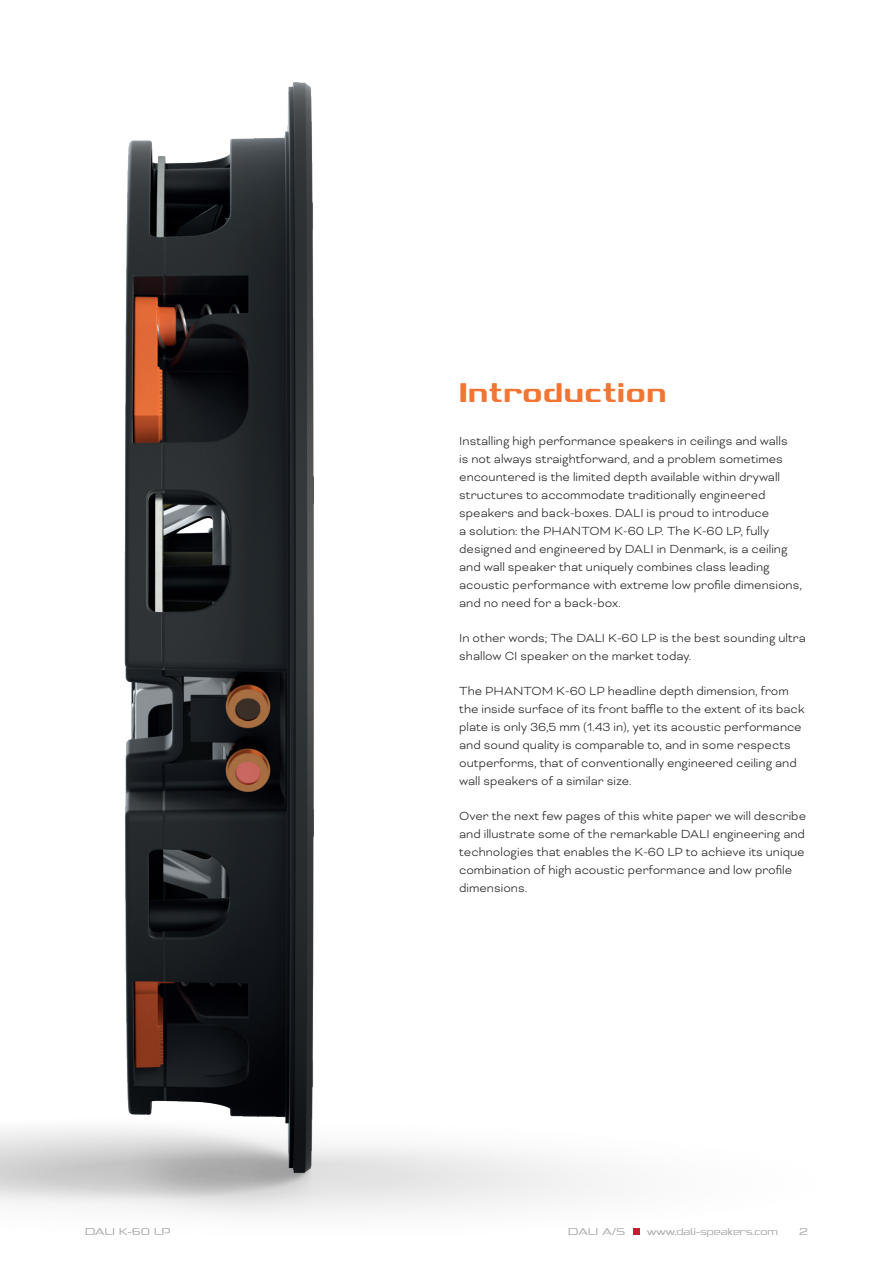
<style>
.page{position:relative;width:893px;height:1263px;background:#fff}
.page>*{position:absolute;margin:0;border:0;box-sizing:border-box;transform-origin:0 0}
.t1{font:700 33px "Dali Font 2";color:#f37533}
.t2{font:300 13.5px/18px "Bicyclette";color:#231f20}
.t3{font:300 12px "Dali Font 2";color:#a8a9ad}
</style>
<div class="page">
<img style="left:0;top:82px;width:640px;height:1153px">
<svg style="left:633px;top:1228px;width:6px;height:6px"></svg>
<h1 class="t1" style="left:459px;top:375px;width:209px">Introduction</h1>
<p class="t2" style="left:459px;top:432px;width:344px">Installing high performance speakers in ceilings and walls<br>is not always straightforward, and a problem sometimes encountered is the limited depth available within drywall structures to accommodate traditionally engineered speakers and back-boxes. DALI is proud to introduce<br>a solution: the PHANTOM K-60 LP. The K-60 LP, fully designed and engineered by DALI in Denmark, is a ceiling and wall speaker that uniquely combines class leading acoustic performance with extreme low profile dimensions, and no need for a back-box.</p>
<p class="t2" style="left:459px;top:629px;width:348px">In other words; The DALI K-60 LP is the best sounding ultra shallow CI speaker on the market today.</p>
<p class="t2" style="left:459px;top:682px;width:347px">The PHANTOM K-60 LP headline depth dimension, from the inside surface of its front baffle to the extent of its back plate is only 36,5 mm (1.43 in), yet its acoustic performance and sound quality is comparable to, and in some respects outperforms, that of conventionally engineered ceiling and wall speakers of a similar size.</p>
<p class="t2" style="left:459px;top:807px;width:348px">Over the next few pages of this white paper we will describe and illustrate some of the remarkable DALI engineering and technologies that enables the K-60 LP to achieve its unique combination of high acoustic performance and low profile dimensions.</p>
<p class="t3" style="left:85px;top:1225px;width:87px">DALI K-60 LP</p>
<p class="t3" style="left:568px;top:1225px;width:58px">DALI A/S</p>
<p class="t3" style="left:647px;top:1225px;width:132px">www.dali-speakers.com</p>
<p class="t3" style="left:799px;top:1225px;width:10px">2</p>
</div>
